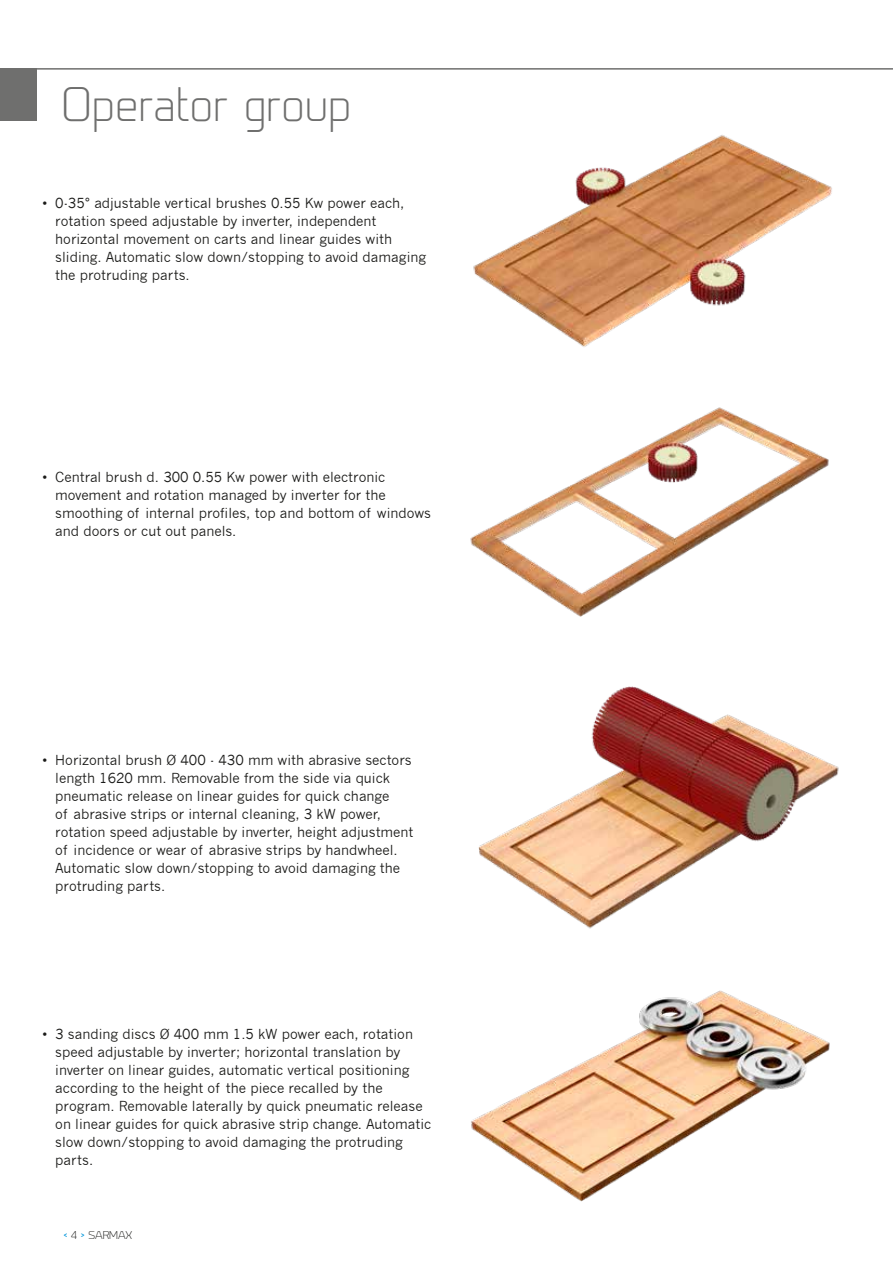
<style>
.page{position:relative;width:893px;height:1263px;background:#fff}
.page>*{position:absolute;margin:0;border:0;box-sizing:border-box;transform-origin:0 0}
.t1{font:300 45px "Prime";color:#6f6f6e}
.t2{font:13.5px/18px "News Gothic";color:#1a1a18}
.t3{font:300 10.5px "Prime";color:#1a1a18}
.s1{font-weight:400;color:#0095db}
</style>
<div class="page">
<img style="left:473px;top:135px;width:359px;height:212px">
<img style="left:470px;top:407px;width:359px;height:210px">
<div style="left:0;top:69px;width:37px;height:52px;background:#6f6f6e"></div>
<hr style="left:0;top:68px;width:893px;height:2px;background:#6f6f6e">
<img style="left:478px;top:686px;width:361px;height:243px">
<img style="left:471px;top:990px;width:359px;height:212px">
<h1 class="t1" style="left:62px;top:79px;width:291px">Operator group</h1>
<p class="t2" style="left:55px;top:194px;width:372px;text-indent:-13px">• 0-35° adjustable vertical brushes 0.55 Kw power each, rotation speed adjustable by inverter, independent horizontal movement on carts and linear guides with sliding. Automatic slow down/stopping to avoid damaging the protruding parts.</p>
<p class="t2" style="left:55px;top:468px;width:377px;text-indent:-13px">• Central brush d. 300 0.55 Kw power with electronic movement and rotation managed by inverter for the smoothing of internal profiles, top and bottom of windows and doors or cut out panels.</p>
<p class="t2" style="left:55px;top:751px;width:360px;text-indent:-13px">• Horizontal brush Ø 400 - 430 mm with abrasive sectors length 1620 mm. Removable from the side via quick pneumatic release on linear guides for quick change<br>of abrasive strips or internal cleaning, 3 kW power, rotation speed adjustable by inverter, height adjustment of incidence or wear of abrasive strips by handwheel.<br>Automatic slow down/stopping to avoid damaging the protruding parts.</p>
<p class="t2" style="left:55px;top:1025px;width:378px;text-indent:-13px">• 3 sanding discs Ø 400 mm 1.5 kW power each, rotation speed adjustable by inverter; horizontal translation by inverter on linear guides, automatic vertical positioning according to the height of the piece recalled by the program. Removable laterally by quick pneumatic release on linear guides for quick abrasive strip change. Automatic slow down/stopping to avoid damaging the protruding parts.</p>
<p class="t3" style="left:64px;top:1229px;width:70px"><span class="s1">&lt;</span> 4 <span class="s1">&gt;</span> SARMAX</p>
</div>
